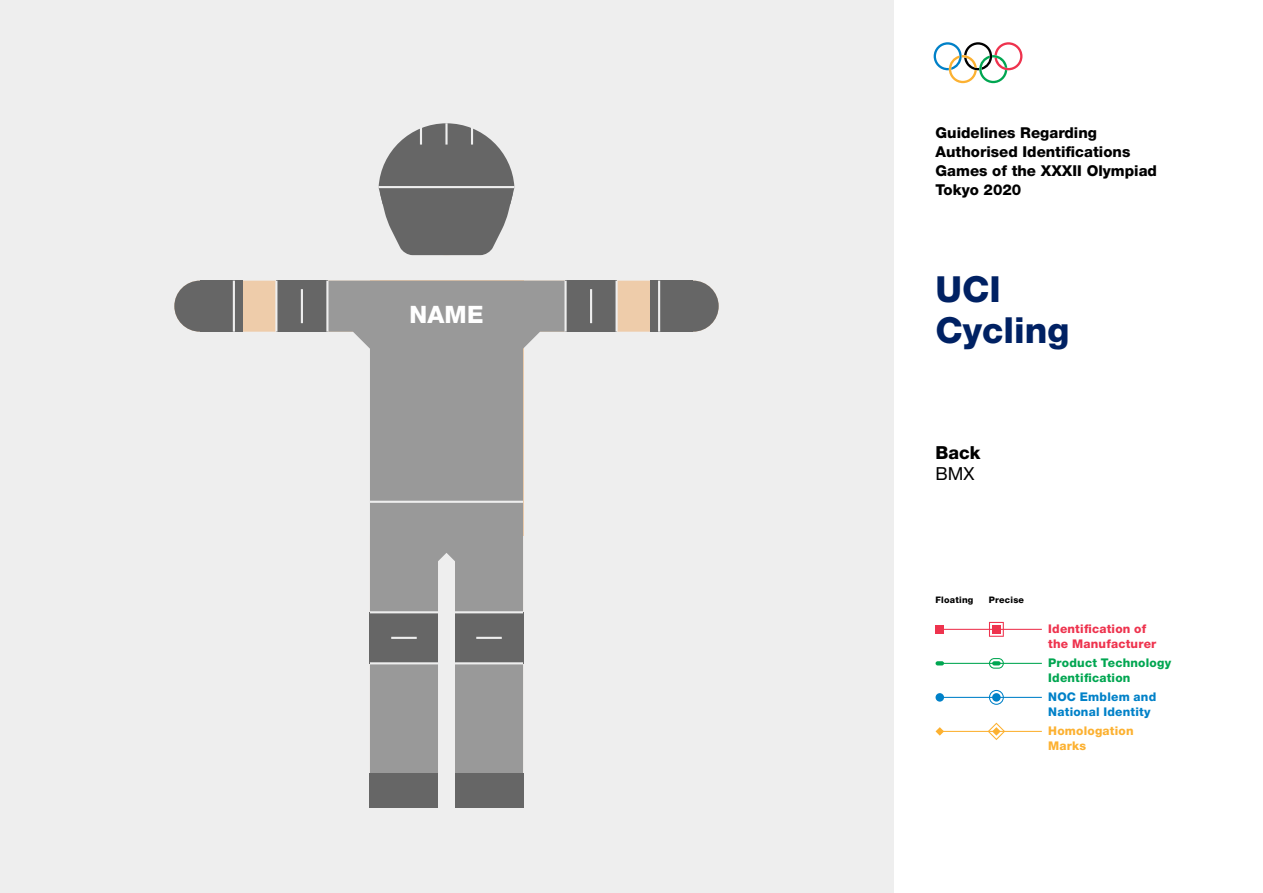
<style>
.page{position:relative;width:1263px;height:893px;background:#fff}
.page>*{position:absolute;margin:0;border:0;box-sizing:border-box;transform-origin:0 0}
.t1{font:800 36px/40.5px "Helvetica Neue LT Std";color:#002163}
.t2{font:800 24px "Helvetica Neue LT Std";color:#fff}
.Subtitle{font:800 18px/20.2px "Helvetica Neue LT Std";color:#000}
.t3{font:800 15px/18.8px "Helvetica Neue LT Std";color:#000}
.t4{font:800 12px/15px "Helvetica Neue LT Std";letter-spacing:.02em;color:#ee334e}
.t5{font:800 12px/15px "Helvetica Neue LT Std";letter-spacing:.02em;color:#00a651}
.t6{font:800 12px/15px "Helvetica Neue LT Std";letter-spacing:.02em;color:#0081c8}
.t7{font:800 12px/15px "Helvetica Neue LT Std";letter-spacing:.015em;color:#fcb131}
.t8{font:800 9px "Helvetica Neue LT Std";letter-spacing:.025em;color:#000}
.s1{font-weight:400}
</style>
<div class="page">
<div style="left:0;top:0;width:893px;height:893px;background:#eee"></div>
<svg style="left:934px;top:42px;width:88px;height:41px"></svg>
<div style="left:174px;top:281px;width:545px;height:51px;background:#eca;border-radius:26px"></div>
<svg style="left:370px;top:503px;width:153px;height:271px;background:#a2a2a2"></svg>
<svg style="left:328px;top:281px;width:236px;height:221px;fill:#999"></svg>
<div style="left:370px;top:774px;width:68px;height:34px;background:#666"></div>
<div style="left:455px;top:774px;width:68px;height:34px;background:#666"></div>
<hr style="left:370px;top:501px;width:153px;height:2px;background:#eee">
<div style="left:455px;top:612px;width:68px;height:51px;background:#666"></div>
<hr style="left:455px;top:662px;width:68px;height:2px;background:#eee">
<hr style="left:455px;top:611px;width:68px;height:2px;background:#eee">
<hr style="left:476px;top:637px;width:26px;height:2px;background:#eee">
<div style="left:370px;top:612px;width:68px;height:51px;background:#666"></div>
<hr style="left:370px;top:662px;width:68px;height:2px;background:#eee">
<hr style="left:370px;top:611px;width:68px;height:2px;background:#eee">
<hr style="left:391px;top:637px;width:26px;height:2px;background:#eee">
<div style="left:276px;top:281px;width:51px;height:51px;background:#666"></div>
<hr style="left:275px;top:281px;width:2px;height:51px;background:#eee">
<hr style="left:326px;top:281px;width:2px;height:51px;background:#eee">
<hr style="left:301px;top:289px;width:2px;height:34px;background:#eee">
<div style="left:566px;top:281px;width:51px;height:51px;background:#666"></div>
<hr style="left:564px;top:281px;width:3px;height:51px;background:#eee">
<hr style="left:615px;top:281px;width:3px;height:51px;background:#eee">
<hr style="left:590px;top:289px;width:2px;height:34px;background:#eee">
<div style="left:200px;top:281px;width:42px;height:51px;background:#666"></div>
<div style="left:174px;top:281px;width:51px;height:51px;background:#666;border-radius:50%"></div>
<hr style="left:233px;top:281px;width:2px;height:51px;background:#eee">
<div style="left:651px;top:281px;width:42px;height:51px;background:#666"></div>
<div style="left:668px;top:281px;width:51px;height:51px;background:#666;border-radius:50%"></div>
<hr style="left:658px;top:281px;width:2px;height:51px;background:#eee">
<svg style="left:378px;top:123px;width:136px;height:132px"></svg>
<hr style="left:378px;top:186px;width:136px;height:2px;background:#eee">
<hr style="left:445px;top:123px;width:3px;height:22px;background:#eee">
<hr style="left:420px;top:123px;width:2px;height:22px;background:#eee">
<hr style="left:471px;top:123px;width:2px;height:22px;background:#eee">
<hr style="left:940px;top:629px;width:102px;height:1px;background:#ee334e">
<div style="left:935px;top:625px;width:9px;height:9px;background:#ee334e"></div>
<svg style="left:989px;top:622px;width:15px;height:15px"></svg>
<div style="left:992px;top:625px;width:9px;height:9px;background:#ee334e"></div>
<hr style="left:940px;top:663px;width:102px;height:1px;background:#00a651">
<svg style="left:935px;top:661px;width:9px;height:4px"></svg>
<svg style="left:989px;top:658px;width:15px;height:11px"></svg>
<hr style="left:940px;top:697px;width:102px;height:1px;background:#0081c8">
<div style="left:935px;top:693px;width:9px;height:9px;background:#0081c8;border-radius:50%"></div>
<svg style="left:989px;top:690px;width:15px;height:15px"></svg>
<div style="left:992px;top:693px;width:9px;height:9px;background:#0081c8;border-radius:50%"></div>
<hr style="left:940px;top:731px;width:102px;height:1px;background:#fcb131">
<svg style="left:935px;top:727px;width:9px;height:9px"></svg>
<svg style="left:988px;top:723px;width:17px;height:17px"></svg>
<p class="t2" style="left:409px;top:300px;width:75px">NAME</p>
<p class="t3" style="left:935px;top:124px;width:223px">Guidelines Regarding<br>Authorised Identifications<br>Games of the XXXII Olympiad<br>Tokyo 2020</p>
<h1 class="t1" style="left:935px;top:269px;width:135px">UCI<br>Cycling</h1>
<p class="Subtitle" style="left:935px;top:443px;width:47px">Back<br><span class="s1">BMX</span></p>
<p class="t8" style="left:935px;top:594px;width:39px">Floating</p>
<p class="t8" style="left:989px;top:594px;width:37px">Precise</p>
<p class="t4" style="left:1048px;top:621px;width:110px">Identification of the Manufacturer</p>
<p class="t5" style="left:1048px;top:655px;width:124px">Product Technology<br>Identification</p>
<p class="t6" style="left:1048px;top:689px;width:110px">NOC Emblem and<br>National Identity</p>
<p class="t7" style="left:1048px;top:723px;width:87px">Homologation<br>Marks</p>
</div>
